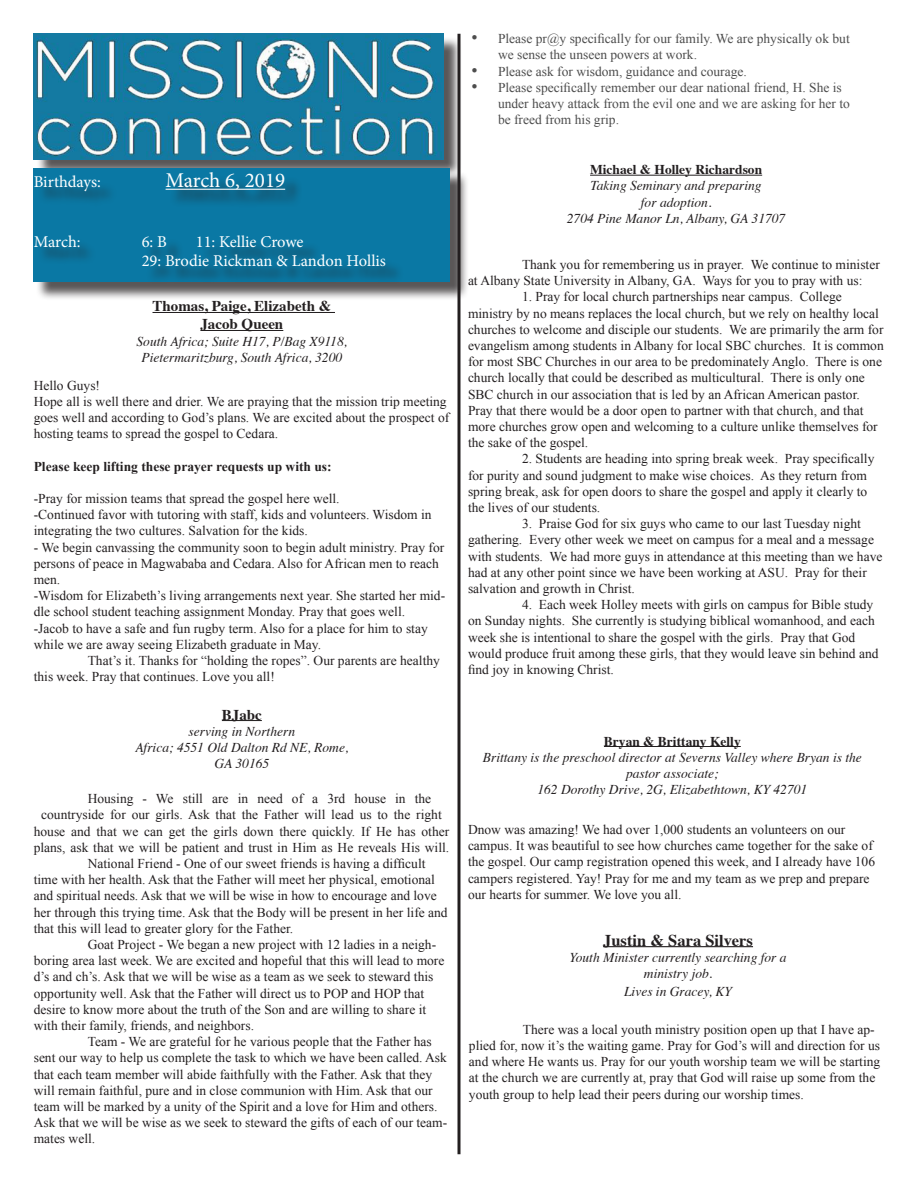
<style>
.page{position:relative;width:918px;height:1188px;background:#fff}
.page>*{position:absolute;margin:0;border:0;box-sizing:border-box;transform-origin:0 0}
.t1{font:21px "Minion Pro";letter-spacing:-.005em;color:#fff}
.t2{font:16.5px "Minion Pro";letter-spacing:-.005em;color:#fff}
.t3{font:700 16.5px "Times";color:#231f20}
.t4{font:700 15px "Times";color:#231f20}
.t5{font:13.5px/16.2px "Times New Roman";color:#231f20}
.t6{font:italic 13.5px/16.2px "Times";color:#231f20;text-align:center}
.t7{font:13.5px/16.2px "Times New Roman";color:#4d4d4d}
.t8{font:700 13.5px "Times New Roman";color:#231f20}
.t9{font:700 13.5px "Times";color:#231f20}
</style>
<div class="page">
<div style="left:36px;top:36px;width:427px;height:142px;background:#231f20;opacity:.75"></div>
<img style="left:34px;top:34px;width:410px;height:125px">
<div style="left:36px;top:171px;width:433px;height:130px;background:#231f20;opacity:.75"></div>
<div style="left:34px;top:168px;width:416px;height:114px;background:#0a78a4"></div>
<div style="left:38px;top:175px;width:366px;height:110px;background:#231f20;opacity:.75"></div>
<hr style="left:166px;top:189px;width:119px;height:1px;background:#fff">
<hr style="left:153px;top:312px;width:182px;height:1px;background:#231f20">
<hr style="left:200px;top:330px;width:83px;height:1px;background:#231f20">
<hr style="left:458px;top:34px;width:2px;height:1120px;background:#231f20">
<hr style="left:222px;top:720px;width:40px;height:1px;background:#231f20">
<hr style="left:590px;top:175px;width:172px;height:1px;background:#231f20">
<hr style="left:604px;top:746px;width:137px;height:1px;background:#231f20">
<hr style="left:603px;top:946px;width:150px;height:1px;background:#231f20">
<p class="t2" style="left:34px;top:171px;width:69px">Birthdays:</p>
<p class="t1" style="left:166px;top:166px;width:121px">March 6, 2019</p>
<p class="t2" style="left:34px;top:230px;width:48px">March:</p>
<p class="t2" style="left:142px;top:230px;width:27px">6: B</p>
<p class="t2" style="left:196px;top:230px;width:109px">11: Kellie Crowe</p>
<p class="t2" style="left:142px;top:250px;width:246px">29: Brodie Rickman &amp; Landon Hollis</p>
<p class="t4" style="left:153px;top:292px;width:180px">Thomas, Paige, Elizabeth &amp;</p>
<p class="t4" style="left:200px;top:310px;width:84px">Jacob Queen</p>
<p class="t6" style="left:137px;top:332px;width:212px">South Africa; Suite H17, P/Bag X9118,<br>Pietermaritzburg, South Africa, 3200</p>
<p class="t5" style="left:34px;top:377px;width:68px">Hello Guys!</p>
<p class="t5" style="left:34px;top:393px;width:417px">Hope all is well there and drier. We are praying that the mission trip meeting goes well and according to God’s plans. We are excited about the prospect of hosting teams to spread the gospel to Cedara.</p>
<p class="t8" style="left:34px;top:457px;width:299px">Please keep lifting these prayer requests up with us:</p>
<p class="t5" style="left:34px;top:490px;width:307px">-Pray for mission teams that spread the gospel here well.</p>
<p class="t5" style="left:34px;top:506px;width:399px">-Continued favor with tutoring with staff, kids and volunteers. Wisdom in integrating the two cultures. Salvation for the kids.</p>
<p class="t5" style="left:34px;top:539px;width:412px">- We begin canvassing the community soon to begin adult ministry. Pray for persons of peace in Magwababa and Cedara. Also for African men to reach men.</p>
<p class="t5" style="left:34px;top:587px;width:413px">-Wisdom for Elizabeth’s living arrangements next year. She started her mid&shy;dle school student teaching assignment Monday. Pray that goes well.</p>
<p class="t5" style="left:34px;top:620px;width:396px">-Jacob to have a safe and fun rugby term. Also for a place for him to stay while we are away seeing Elizabeth graduate in May.</p>
<p class="t5" style="left:34px;top:652px;width:408px;text-indent:54px">That’s it. Thanks for “holding the ropes”. Our parents are healthy this week. Pray that continues. Love you all!</p>
<p class="t4" style="left:222px;top:700px;width:42px">BJabc</p>
<p class="t6" style="left:189px;top:722px;width:108px">serving in Northern</p>
<p class="t6" style="left:135px;top:739px;width:214px">Africa; 4551 Old Dalton Rd NE, Rome,<br>GA 30165</p>
<p class="t5" style="left:88px;top:790px;width:345px">Housing - We still are in need of a 3rd house in the</p>
<p class="t5" style="left:41px;top:806px;width:402px">countryside for our girls. Ask that the Father will lead us to the right</p>
<p class="t5" style="left:34px;top:823px;width:417px">house and that we can get the girls down there quickly. If He has other</p>
<p class="t5" style="left:34px;top:839px;width:417px">plans, ask that we will be patient and trust in Him as He reveals His will.</p>
<p class="t5" style="left:34px;top:855px;width:415px;text-indent:54px">National Friend - One of our sweet friends is having a difficult time with her health. Ask that the Father will meet her physical, emotional and spiritual needs. Ask that we will be wise in how to encourage and love her through this trying time. Ask that the Body will be present in her life and that this will lead to greater glory for the Father.</p>
<p class="t5" style="left:34px;top:936px;width:412px;text-indent:54px">Goat Project - We began a new project with 12 ladies in a neigh&shy;boring area last week. We are excited and hopeful that this will lead to more d’s and ch’s. Ask that we will be wise as a team as we seek to steward this opportunity well. Ask that the Father will direct us to POP and HOP that desire to know more about the truth of the Son and are willing to share it with their family, friends, and neighbors.</p>
<p class="t5" style="left:34px;top:1033px;width:415px;text-indent:54px">Team - We are grateful for he various people that the Father has sent our way to help us complete the task to which we have been called. Ask that each team member will abide faithfully with the Father. Ask that they will remain faithful, pure and in close communion with Him. Ask that our team will be marked by a unity of the Spirit and a love for Him and others.<br>Ask that we will be wise as we seek to steward the gifts of each of our team&shy;mates well.</p>
<p class="t7" style="left:498px;top:30px;width:353px;text-indent:-27px">• Please pr@y specifically for our family. We are physically ok but we sense the unseen powers at work.</p>
<p class="t7" style="left:471px;top:63px;width:277px">• Please ask for wisdom, guidance and courage.</p>
<p class="t7" style="left:498px;top:79px;width:354px;text-indent:-27px">• Please specifically remember our dear national friend, H. She is under heavy attack from the evil one and we are asking for her to be freed from his grip.</p>
<p class="t9" style="left:590px;top:157px;width:174px">Michael &amp; Holley Richardson</p>
<p class="t6" style="left:591px;top:177px;width:173px">Taking Seminary and preparing</p>
<p class="t6" style="left:641px;top:193px;width:72px">for adoption.</p>
<p class="t6" style="left:567px;top:209px;width:220px">2704 Pine Manor Ln, Albany, GA 31707</p>
<p class="t5" style="left:468px;top:256px;width:413px;text-indent:54px">Thank you for remembering us in prayer. We continue to minister at Albany State University in Albany, GA. Ways for you to pray with us:</p>
<p class="t5" style="left:468px;top:288px;width:417px;text-indent:54px">1. Pray for local church partnerships near campus. College ministry by no means replaces the local church, but we rely on healthy local churches to welcome and disciple our students. We are primarily the arm for evangelism among students in Albany for local SBC churches. It is common for most SBC Churches in our area to be predominately Anglo. There is one church locally that could be described as multicultural. There is only one SBC church in our association that is led by an African American pastor.<br>Pray that there would be a door open to partner with that church, and that more churches grow open and welcoming to a culture unlike themselves for the sake of the gospel.</p>
<p class="t5" style="left:468px;top:450px;width:408px;text-indent:54px">2. Students are heading into spring break week. Pray specifically for purity and sound judgment to make wise choices. As they return from spring break, ask for open doors to share the gospel and apply it clearly to the lives of our students.</p>
<p class="t5" style="left:468px;top:515px;width:416px;text-indent:54px">3. Praise God for six guys who came to our last Tuesday night gathering. Every other week we meet on campus for a meal and a message with students. We had more guys in attendance at this meeting than we have had at any other point since we have been working at ASU. Pray for their salvation and growth in Christ.</p>
<p class="t5" style="left:468px;top:596px;width:412px;text-indent:54px">4. Each week Holley meets with girls on campus for Bible study on Sunday nights. She currently is studying biblical womanhood, and each week she is intentional to share the gospel with the girls. Pray that God would produce fruit among these girls, that they would leave sin behind and find joy in knowing Christ.</p>
<p class="t9" style="left:604px;top:728px;width:138px">Bryan &amp; Brittany Kelly</p>
<p class="t6" style="left:483px;top:748px;width:381px">Brittany is the preschool director at Severns Valley where Bryan is the</p>
<p class="t6" style="left:626px;top:765px;width:94px">pastor associate;</p>
<p class="t6" style="left:537px;top:781px;width:271px">162 Dorothy Drive, 2G, Elizabethtown, KY 42701</p>
<p class="t5" style="left:468px;top:821px;width:409px">Dnow was amazing! We had over 1,000 students an volunteers on our campus. It was beautiful to see how churches came together for the sake of the gospel. Our camp registration opened this week, and I already have 106 campers registered. Yay! Pray for me and my team as we prep and prepare our hearts for summer. We love you all.</p>
<p class="t3" style="left:603px;top:924px;width:151px">Justin &amp; Sara Silvers</p>
<p class="t6" style="left:570px;top:948px;width:219px">Youth Minister currently searching for a ministry job.</p>
<p class="t6" style="left:624px;top:983px;width:109px">Lives in Gracey, KY</p>
<p class="t5" style="left:469px;top:1021px;width:413px;text-indent:54px">There was a local youth ministry position open up that I have ap&shy;plied for, now it’s the waiting game. Pray for God’s will and direction for us and where He wants us. Pray for our youth worship team we will be starting at the church we are currently at, pray that God will raise up some from the youth group to help lead their peers during our worship times.</p>
</div>
